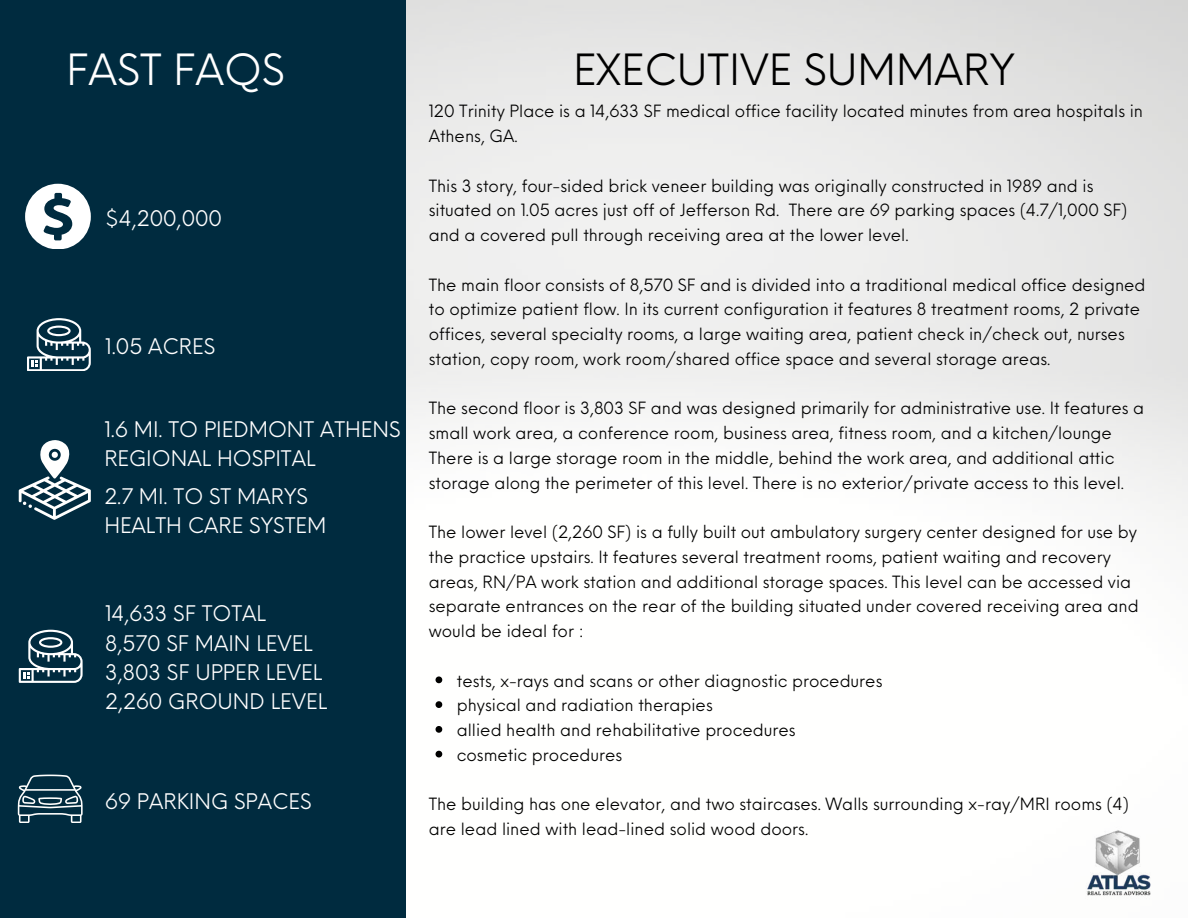
<style>
.page{position:relative;width:1188px;height:918px;background:#fff}
.page>*{position:absolute;margin:0;border:0;box-sizing:border-box;transform-origin:0 0}
.t1{font:42px "Neue Einstellung";color:#000}
.t2{font:42px "Neue Einstellung";color:#fff}
.t3{font:21px/29.2px "Neue Einstellung";color:#fff}
.t4{font:16.5px/24.8px "Neue Einstellung";color:#000}
</style>
<div class="page">
<div style="left:0;top:0;width:406px;height:918px;background:#002b3f"></div>
<svg style="left:27px;top:318px;width:64px;height:53px"></svg>
<svg style="left:25px;top:184px;width:65px;height:65px"></svg>
<img style="left:1085px;top:827px;width:66px;height:73px">
<svg style="left:19px;top:440px;width:72px;height:80px"></svg>
<svg style="left:19px;top:630px;width:64px;height:53px"></svg>
<svg style="left:18px;top:775px;width:65px;height:48px"></svg>
<svg style="left:436px;top:676px;width:6px;height:7px"></svg>
<svg style="left:436px;top:701px;width:6px;height:7px"></svg>
<svg style="left:436px;top:726px;width:6px;height:7px"></svg>
<svg style="left:436px;top:751px;width:6px;height:6px"></svg>
<h1 class="t2" style="left:66px;top:32px;width:220px">FAST FAQS</h1>
<p class="t3" style="left:105px;top:201px;width:118px">$4,200,000</p>
<p class="t3" style="left:105px;top:329px;width:111px">1.05 ACRES</p>
<p class="t3" style="left:104px;top:412px;width:298px">1.6 MI. TO PIEDMONT ATHENS<br>REGIONAL HOSPITAL</p>
<p class="t3" style="left:104px;top:480px;width:223px">2.7 MI. TO ST MARYS<br>HEALTH CARE SYSTEM</p>
<p class="t3" style="left:105px;top:597px;width:223px">14,633 SF TOTAL<br>8,570 SF MAIN LEVEL<br>3,803 SF UPPER LEVEL<br>2,260 GROUND LEVEL</p>
<p class="t3" style="left:105px;top:785px;width:208px">69 PARKING SPACES</p>
<h1 class="t1" style="left:573px;top:32px;width:443px">EXECUTIVE SUMMARY</h1>
<p class="t4" style="left:429px;top:97px;width:716px">120 Trinity Place is a 14,633 SF medical office facility located minutes from area hospitals in<br>Athens, GA.</p>
<p class="t4" style="left:429px;top:172px;width:700px">This 3 story, four-sided brick veneer building was originally constructed in 1989 and is situated on 1.05 acres just off of Jefferson Rd. There are 69 parking spaces (4.7/1,000 SF) and a covered pull through receiving area at the lower level.</p>
<p class="t4" style="left:429px;top:271px;width:718px">The main floor consists of 8,570 SF and is divided into a traditional medical office designed to optimize patient flow. In its current configuration it features 8 treatment rooms, 2 private offices, several specialty rooms, a large waiting area, patient check in/check out, nurses station, copy room, work room/shared office space and several storage areas.</p>
<p class="t4" style="left:429px;top:394px;width:717px">The second floor is 3,803 SF and was designed primarily for administrative use. It features a small work area, a conference room, business area, fitness room, and a kitchen/lounge There is a large storage room in the middle, behind the work area, and additional attic storage along the perimeter of this level. There is no exterior/private access to this level.</p>
<p class="t4" style="left:429px;top:518px;width:711px">The lower level (2,260 SF) is a fully built out ambulatory surgery center designed for use by the practice upstairs. It features several treatment rooms, patient waiting and recovery areas, RN/PA work station and additional storage spaces. This level can be accessed via separate entrances on the rear of the building situated under covered receiving area and would be ideal for :</p>
<p class="t4" style="left:457px;top:667px;width:427px">tests, x-rays and scans or other diagnostic procedures physical and radiation therapies<br>allied health and rehabilitative procedures<br>cosmetic procedures</p>
<p class="t4" style="left:429px;top:790px;width:702px">The building has one elevator, and two staircases. Walls surrounding x-ray/MRI rooms (4) are lead lined with lead-lined solid wood doors.</p>
</div>
